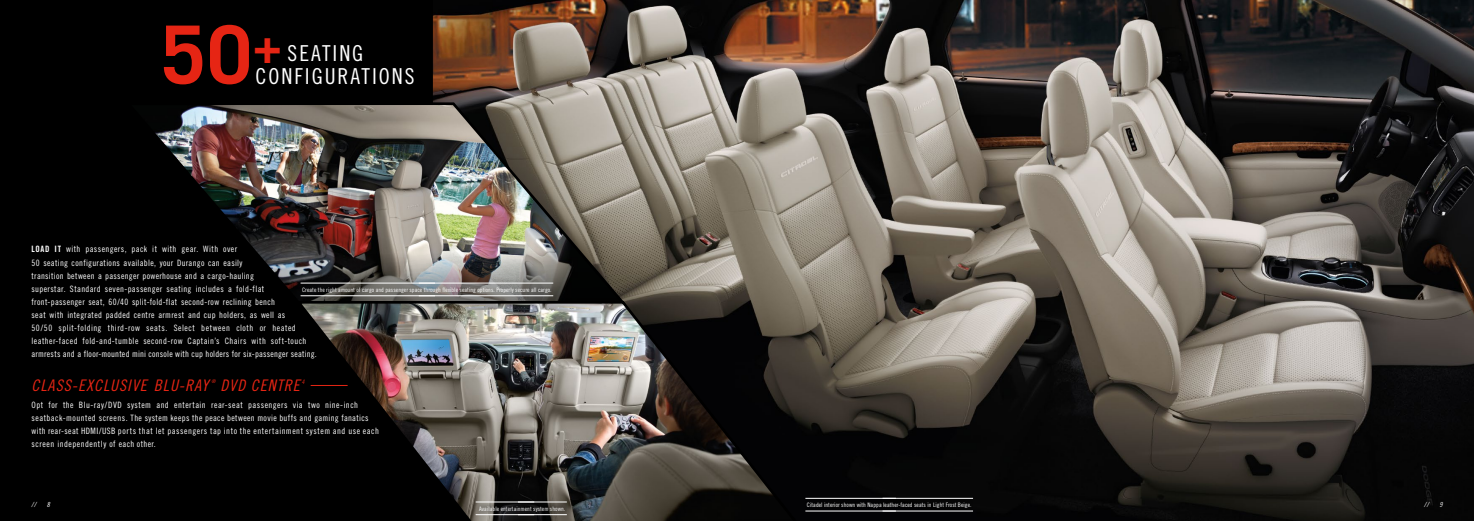
<style>
.page{position:relative;width:1474px;height:521px;background:#fff}
.page>*{position:absolute;margin:0;border:0;box-sizing:border-box;transform-origin:0 0}
.t1{font:700 80.33px "Trade Gothic";color:#e62514}
.t2{font:21.96px/22.9px "Trade Gothic Cond Eighteen";letter-spacing:.09em;color:#fff}
.t3{font:15.92px "Trade Gothic Cond Eighteen Obl";letter-spacing:.06em;color:#e62514}
.t4{font:8.75px/13.1px "Trade Gothic Cond Eighteen";letter-spacing:.045em;color:#fff}
.t5{font:7px "Trade Gothic Cond Eighteen Obl";color:#fff}
.t6{font:6.12px "Trade Gothic Cond Eighteen";letter-spacing:.01em;color:#fff}
.t7{font:6.12px "Trade Gothic Cond Eighteen Obl";color:#e62514}
.t8{font:5.08px "Trade Gothic Cond Eighteen Obl";color:#e62514}
.s1{font-family:"Trade Gothic Bold Cond Twenty"}
</style>
<div class="page">
<div style="left:0;top:0;width:475px;height:521px;background:#000"></div>
<img style="left:433px;top:0;width:1040px;height:521px">
<svg style="left:433px;top:100px;width:195px;height:199px;background:#8c857b"></svg>
<img style="left:302px;top:299px;width:505px;height:222px">
<img style="left:155px;top:104px;width:468px;height:199px">
<div style="left:805px;top:498px;width:168px;height:13px;background:#000"></div>
<hr style="left:805px;top:498px;width:168px;height:1px;background:#fff">
<svg style="left:882px;top:510px;width:13px;height:1px"></svg>
<hr style="left:805px;top:511px;width:168px;height:1px;background:#fff">
<hr style="left:300px;top:283px;width:253px;height:1px;background:#fff">
<svg style="left:419px;top:282px;width:16px;height:2px"></svg>
<svg style="left:419px;top:295px;width:16px;height:1px"></svg>
<hr style="left:300px;top:296px;width:253px;height:1px;background:#fff">
<svg style="left:477px;top:503px;width:90px;height:11px"></svg>
<hr style="left:475px;top:502px;width:92px;height:1px;background:#fff">
<svg style="left:518px;top:501px;width:16px;height:1px"></svg>
<hr style="left:475px;top:514px;width:92px;height:1px;background:#fff">
<h1 class="t1" style="left:161px;top:6px;width:122px">50<sup>+</sup></h1>
<h2 class="t2" style="left:255px;top:41px;width:160px;text-indent:32px">SEATING<br>CONFIGURATIONS</h2>
<p class="t4" style="left:31px;top:243px;width:287px"><span class="s1">LOAD IT</span> with passengers, pack it with gear. With over<br>50 seating configurations available, your Durango can easily<br>transition between a passenger powerhouse and a cargo-hauling<br>superstar. Standard seven-passenger seating includes a fold-flat front-passenger seat, 60/40 split-fold-flat second-row reclining bench<br>seat with integrated padded centre armrest and cup holders, as well as<br>50/50 split-folding third-row seats. Select between cloth or heated leather-faced fold-and-tumble second-row Captain’s Chairs with soft-touch armrests and a floor-mounted mini console with cup holders for six-passenger seating.</p>
<h3 class="t3" style="left:32px;top:376px;width:178px">CLASS-EXCLUSIVE BLU-RAY</h3>
<p class="t8" style="left:211px;top:378px;width:6px">®</p>
<h3 class="t3" style="left:220px;top:376px;width:81px">DVD CENTRE</h3>
<p class="t7" style="left:302px;top:378px;width:4px">4</p>
<p class="t4" style="left:31px;top:398px;width:349px">Opt for the Blu-ray/DVD system and entertain rear-seat passengers via two nine-inch seatback-mounted screens. The system keeps the peace between movie buffs and gaming fanatics with rear-seat HDMI/USB ports that let passengers tap into the entertainment system and use each screen independently of each other.</p>
<p class="t6" style="left:302px;top:286px;width:251px">Create the right amount of cargo and passenger space through flexible seating options. Properly secure all cargo.</p>
<p class="t5" style="left:31px;top:501px;width:6px">//</p>
<p class="t5" style="left:47px;top:501px;width:5px">8</p>
<p class="t6" style="left:807px;top:501px;width:166px">Citadel interior shown with Nappa leather-faced seats in Light Frost Beige.</p>
<p class="t5" style="left:1423px;top:501px;width:6px">//</p>
<p class="t5" style="left:1439px;top:501px;width:5px">9</p>
<p class="t6" style="left:479px;top:505px;width:88px">Available entertainment system shown.</p>
</div>
